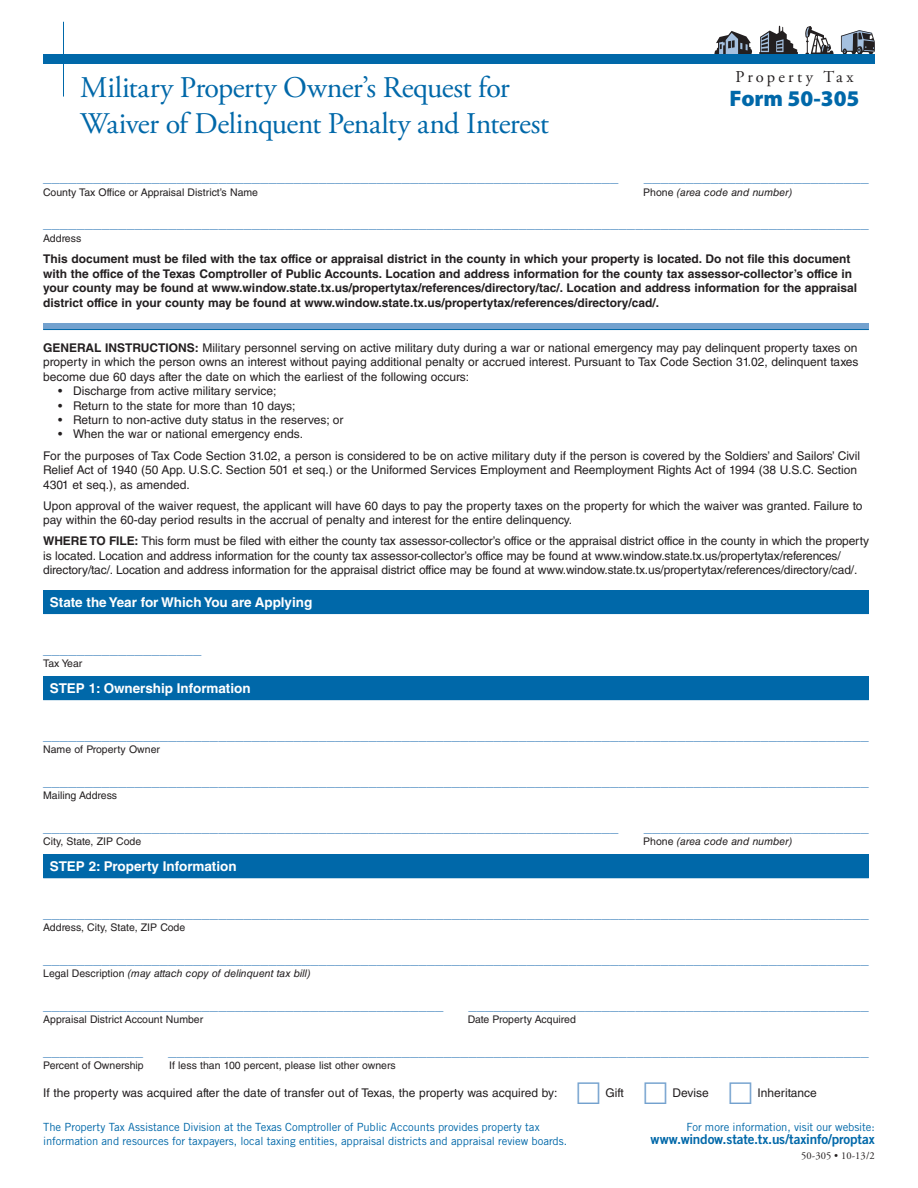
<style>
.page{position:relative;width:918px;height:1188px;background:#fff}
.page>*{position:absolute;margin:0;border:0;box-sizing:border-box;transform-origin:0 0}
.Title{font:30px "Adobe Garamond Pro";letter-spacing:-.025em;color:#0068a9}
.FORM{font:900 22.5px "Myriad Pro";color:#0068a9}
.Property_Tax_Header{font:16.5px "Adobe Garamond Pro";letter-spacing:.185em;color:#231f20}
.Line{font:15px "Helvetica LT Std";color:#5b94c6}
.Divider_Bar{font:700 13.5px "Helvetica LT Std";color:#fff}
.t1{font:13.5px "Trade Gothic LT Std Bd 2";letter-spacing:-.01em;color:#0068a9}
.Intro_Text{font:12px/14.4px "Helvetica LT Std";letter-spacing:-.01em;color:#231f20}
.Intro_Text-2{font:700 12px/14.4px "Helvetica LT Std";color:#231f20}
.Body_text{font:12px/14.4px "Helvetica LT Std";color:#231f20;text-align:justify}
.Indent{font:12px "Helvetica LT Std";color:#231f20}
.t2{font:11.25px/13.5px "Trade Gothic LT Std";letter-spacing:-.005em;color:#0068a9}
.Text_Below_Line{font:10.5px "Helvetica LT Std";color:#231f20}
.Text_Below_Line-2{font:italic 10.5px "Helvetica LT Std";color:#231f20}
.Form_Number_at_Botto{font:10.5px "Adobe Garamond Pro";letter-spacing:.01em;color:#231f20}
.s1{font-style:normal}
.s2{font-weight:700}
</style>
<div class="page">
<svg style="left:759px;top:26px;width:39px;height:28px"></svg>
<svg style="left:714px;top:31px;width:38px;height:23px"></svg>
<svg style="left:805px;top:26px;width:29px;height:28px"></svg>
<svg style="left:841px;top:30px;width:34px;height:24px"></svg>
<div style="left:43px;top:54px;width:832px;height:10px;background:#0068a9"></div>
<hr style="left:63px;top:22px;width:1px;height:75px;background:#0068a9">
<div style="left:43px;top:323px;width:826px;height:7px;background:#73a1ce"></div>
<hr style="left:43px;top:329px;width:826px;height:1px;background:#0068a9">
<div style="left:43px;top:590px;width:826px;height:24px;background:#0068a9"></div>
<div style="left:43px;top:676px;width:826px;height:24px;background:#0068a9"></div>
<div style="left:43px;top:855px;width:826px;height:23px;background:#0068a9"></div>
<hr style="left:43px;top:878px;width:826px;height:1px;background:#0068a9">
<p class="Title" style="left:80px;top:69px;width:431px">Military Property Owner’s Request for</p>
<p class="Title" style="left:80px;top:105px;width:470px">Waiver of Delinquent Penalty and Interest</p>
<p class="Property_Tax_Header" style="left:735px;top:67px;width:120px">Property Tax</p>
<p class="FORM" style="left:730px;top:86px;width:131px">Form 50-305</p>
<p class="Line" style="left:43px;top:169px;width:577px">_____________________________________________________________________</p>
<p class="Line" style="left:644px;top:169px;width:227px">___________________________</p>
<p class="Text_Below_Line" style="left:43px;top:186px;width:216px">County Tax Office or Appraisal District’s Name</p>
<p class="Text_Below_Line-2" style="left:643px;top:186px;width:151px"><span class="s1">Phone</span> (area code and number)</p>
<p class="Line" style="left:43px;top:215px;width:827px">___________________________________________________________________________________________________</p>
<p class="Text_Below_Line" style="left:43px;top:232px;width:40px">Address</p>
<p class="Intro_Text-2" style="left:43px;top:252px;width:816px">This document must be filed with the tax office or appraisal district in the county in which your property is located. Do not file this document with the office of the Texas Comptroller of Public Accounts. Location and address information for the county tax assessor-collector’s office in your county may be found at www.window.state.tx.us/propertytax/references/directory/tac/. Location and address information for the appraisal district office in your county may be found at www.window.state.tx.us/propertytax/references/directory/cad/.</p>
<p class="Body_text" style="left:43px;top:340px;width:817px"><span class="s2">GENERAL INSTRUCTIONS:</span> Military personnel serving on active military duty during a war or national emergency may pay delinquent property taxes on property in which the person owns an interest without paying additional penalty or accrued interest. Pursuant to Tax Code Section 31.02, delinquent taxes become due 60 days after the date on which the earliest of the following occurs:</p>
<p class="Indent" style="left:58px;top:384px;width:220px">• Discharge from active military service;</p>
<p class="Indent" style="left:58px;top:398px;width:239px">• Return to the state for more than 10 days;</p>
<p class="Indent" style="left:58px;top:413px;width:287px">• Return to non-active duty status in the reserves; or</p>
<p class="Indent" style="left:58px;top:427px;width:246px">• When the war or national emergency ends.</p>
<p class="Intro_Text" style="left:43px;top:448px;width:819px">For the purposes of Tax Code Section 31.02, a person is considered to be on active military duty if the person is covered by the Soldiers’ and Sailors’ Civil<br>Relief Act of 1940 (50 App. U.S.C. Section 501 et seq.) or the Uniformed Services Employment and Reemployment Rights Act of 1994 (38 U.S.C. Section<br>4301 et seq.), as amended.</p>
<p class="Intro_Text" style="left:43px;top:498px;width:821px">Upon approval of the waiver request, the applicant will have 60 days to pay the property taxes on the property for which the waiver was granted. Failure to pay within the 60-day period results in the accrual of penalty and interest for the entire delinquency.</p>
<p class="Intro_Text" style="left:43px;top:534px;width:827px"><span class="s2">WHERE TO FILE:</span> This form must be filed with either the county tax assessor-collector’s office or the appraisal district office in the county in which the property is located. Location and address information for the county tax assessor-collector’s office may be found at www.window.state.tx.us/propertytax/references/ directory/tac/. Location and address information for the appraisal district office may be found at www.window.state.tx.us/propertytax/references/directory/cad/.</p>
<p class="Divider_Bar" style="left:50px;top:594px;width:264px">State the Year for Which You are Applying</p>
<p class="Line" style="left:43px;top:640px;width:160px">___________________</p>
<p class="Text_Below_Line" style="left:43px;top:657px;width:41px">Tax Year</p>
<p class="Divider_Bar" style="left:50px;top:680px;width:202px">STEP 1: Ownership Information</p>
<p class="Line" style="left:43px;top:726px;width:827px">___________________________________________________________________________________________________</p>
<p class="Text_Below_Line" style="left:43px;top:744px;width:118px">Name of Property Owner</p>
<p class="Line" style="left:43px;top:772px;width:827px">___________________________________________________________________________________________________</p>
<p class="Text_Below_Line" style="left:43px;top:790px;width:76px">Mailing Address</p>
<p class="Line" style="left:43px;top:818px;width:577px">_____________________________________________________________________</p>
<p class="Line" style="left:644px;top:818px;width:227px">___________________________</p>
<p class="Text_Below_Line" style="left:43px;top:836px;width:100px">City, State, ZIP Code</p>
<p class="Text_Below_Line-2" style="left:643px;top:836px;width:151px"><span class="s1">Phone</span> (area code and number)</p>
<p class="Divider_Bar" style="left:50px;top:858px;width:188px">STEP 2: Property Information</p>
<p class="Line" style="left:43px;top:904px;width:827px">___________________________________________________________________________________________________</p>
<p class="Text_Below_Line" style="left:43px;top:922px;width:144px">Address, City, State, ZIP Code</p>
<p class="Line" style="left:43px;top:950px;width:827px">___________________________________________________________________________________________________</p>
<p class="Text_Below_Line-2" style="left:43px;top:968px;width:269px"><span class="s1">Legal Description</span> (may attach copy of delinquent tax bill)</p>
<p class="Line" style="left:43px;top:996px;width:402px">________________________________________________</p>
<p class="Line" style="left:469px;top:996px;width:402px">________________________________________________</p>
<p class="Text_Below_Line" style="left:43px;top:1014px;width:162px">Appraisal District Account Number</p>
<p class="Text_Below_Line" style="left:468px;top:1014px;width:110px">Date Property Acquired</p>
<p class="Line" style="left:43px;top:1042px;width:102px">____________</p>
<p class="Line" style="left:168px;top:1042px;width:702px">____________________________________________________________________________________</p>
<p class="Text_Below_Line" style="left:43px;top:1060px;width:102px">Percent of Ownership</p>
<p class="Text_Below_Line" style="left:169px;top:1060px;width:228px">If less than 100 percent, please list other owners</p>
<p class="Body_text" style="left:43px;top:1086px;width:516px">If the property was acquired after the date of transfer out of Texas, the property was acquired by:</p>
<p class="Body_text" style="left:606px;top:1086px;width:20px">Gift</p>
<p class="Body_text" style="left:673px;top:1086px;width:38px">Devise</p>
<p class="Body_text" style="left:758px;top:1086px;width:61px">Inheritance</p>
<p class="t2" style="left:43px;top:1120px;width:526px">The Property Tax Assistance Division at the Texas Comptroller of Public Accounts provides property tax information and resources for taxpayers, local taxing entities, appraisal districts and appraisal review boards.</p>
<p class="t2" style="left:686px;top:1120px;width:190px">For more information, visit our website:</p>
<p class="t1" style="left:651px;top:1131px;width:226px">www.window.state.tx.us/taxinfo/proptax</p>
<p class="Form_Number_at_Botto" style="left:801px;top:1149px;width:75px">50-305 • 10-13/2</p>
</div>
